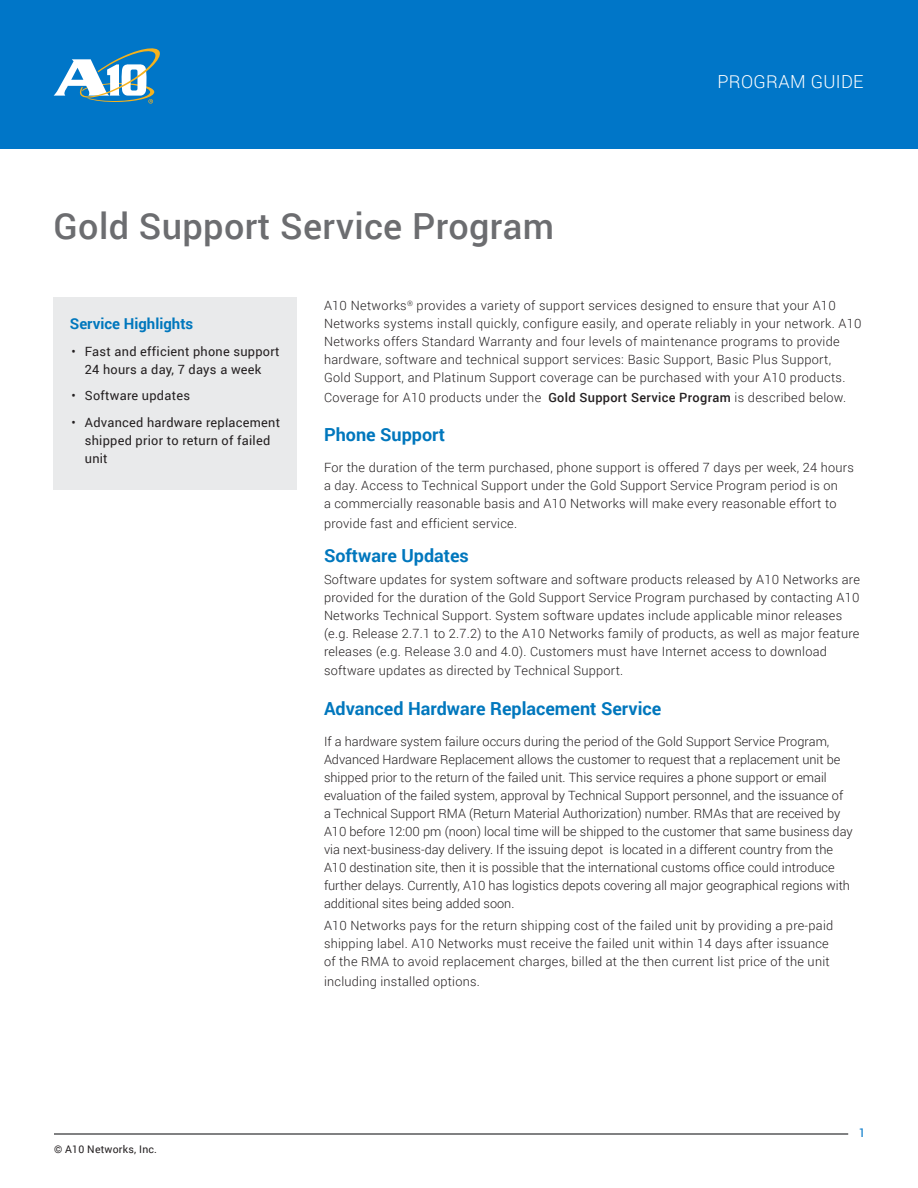
<style>
.page{position:relative;width:918px;height:1188px;background:#fff}
.page>*{position:absolute;margin:0;border:0;box-sizing:border-box;transform-origin:0 0}
.t1{font:500 36px "Roboto";letter-spacing:.01em;color:#6c6d70}
.L1_Head{font:700 18px "Roboto";color:#0077bd}
.t2{font:300 18px "Roboto";letter-spacing:.02em;color:#fff}
.Sidebar_heads{font:700 15px "Roboto";color:#0077bd}
.body_text{font:300 12.75px/18px "Roboto";letter-spacing:.02em;color:#231f20}
.L1_Head-2{font:300 12.75px/18px "Roboto";color:#231f20}
.L1_Head-3{font:300 12.75px/18px "Roboto";letter-spacing:.02em;color:#231f20}
.t3{font:12.75px/18px "Roboto";letter-spacing:.02em;color:#231f20;text-align:center}
.t4{font:12px "Roboto";color:#0076c8}
.body_text-2{font:10.5px "Roboto";letter-spacing:.02em;color:#231f20}
.s1{font-weight:500}
</style>
<div class="page">
<div style="left:0;top:0;width:918px;height:148px;background:#0076c8"></div>
<svg style="left:54px;top:48px;width:106px;height:56px"></svg>
<hr style="left:54px;top:1133px;width:794px;height:2px;background:#57585a">
<div style="left:54px;top:297px;width:243px;height:192px;background:#e9eaeb"></div>
<p class="t1" style="left:54px;top:201px;width:502px">Gold Support Service Program</p>
<h2 class="t2" style="left:717px;top:69px;width:148px">PROGRAM GUIDE</h2>
<p class="Sidebar_heads" style="left:70px;top:313px;width:125px">Service Highlights</p>
<p class="t3" style="left:71px;top:342px;width:210px">• Fast and efficient phone support<br>24 hours a day, 7 days a week</p>
<p class="t3" style="left:71px;top:386px;width:120px">• Software updates</p>
<p class="t3" style="left:85px;top:413px;width:197px;text-align:left;text-indent:-14px">• Advanced hardware replacement shipped prior to return of failed unit</p>
<p class="body_text" style="left:324px;top:296px;width:539px">A10 Networks<sup>®</sup> provides a variety of support services designed to ensure that your A10<br>Networks systems install quickly, configure easily, and operate reliably in your network. A10<br>Networks offers Standard Warranty and four levels of maintenance programs to provide hardware, software and technical support services: Basic Support, Basic Plus Support,<br>Gold Support, and Platinum Support coverage can be purchased with your A10 products.</p>
<p class="body_text" style="left:324px;top:388px;width:524px">Coverage for A10 products under the <span class="s1">Gold Support Service Program</span> is described below.</p>
<p class="L1_Head" style="left:324px;top:422px;width:123px">Phone Support</p>
<p class="L1_Head-3" style="left:324px;top:458px;width:531px">For the duration of the term purchased, phone support is offered 7 days per week, 24 hours a day. Access to Technical Support under the Gold Support Service Program period is on<br>a commercially reasonable basis and A10 Networks will make every reasonable effort to</p>
<p class="L1_Head-3" style="left:324px;top:514px;width:195px">provide fast and efficient service.</p>
<p class="L1_Head" style="left:324px;top:543px;width:146px">Software Updates</p>
<p class="body_text" style="left:324px;top:570px;width:537px">Software updates for system software and software products released by A10 Networks are provided for the duration of the Gold Support Service Program purchased by contacting A10<br>Networks Technical Support. System software updates include applicable minor releases (e.g. Release 2.7.1 to 2.7.2) to the A10 Networks family of products, as well as major feature releases (e.g. Release 3.0 and 4.0). Customers must have Internet access to download</p>
<p class="body_text" style="left:324px;top:662px;width:301px">software updates as directed by Technical Support.</p>
<p class="L1_Head" style="left:324px;top:696px;width:339px">Advanced Hardware Replacement Service</p>
<p class="L1_Head-2" style="left:324px;top:732px;width:530px">If a hardware system failure occurs during the period of the Gold Support Service Program, Advanced Hardware Replacement allows the customer to request that a replacement unit be shipped prior to the return of the failed unit. This service requires a phone support or email evaluation of the failed system, approval by Technical Support personnel, and the issuance of a Technical Support RMA (Return Material Authorization) number. RMAs that are received by A10 before 12:00 pm (noon) local time will be shipped to the customer that same business day via next-business-day delivery. If the issuing depot is located in a different country from the A10 destination site, then it is possible that the international customs office could introduce further delays. Currently, A10 has logistics depots covering all major geographical regions with additional sites being added soon.</p>
<p class="body_text" style="left:324px;top:916px;width:511px">A10 Networks pays for the return shipping cost of the failed unit by providing a pre-paid shipping label. A10 Networks must receive the failed unit within 14 days after issuance of the RMA to avoid replacement charges, billed at the then current list price of the unit</p>
<p class="body_text" style="left:324px;top:972px;width:157px">including installed options.</p>
<p class="body_text-2" style="left:54px;top:1142px;width:105px">© A10 Networks, Inc.</p>
<p class="t4" style="left:859px;top:1124px;width:8px">1</p>
</div>
